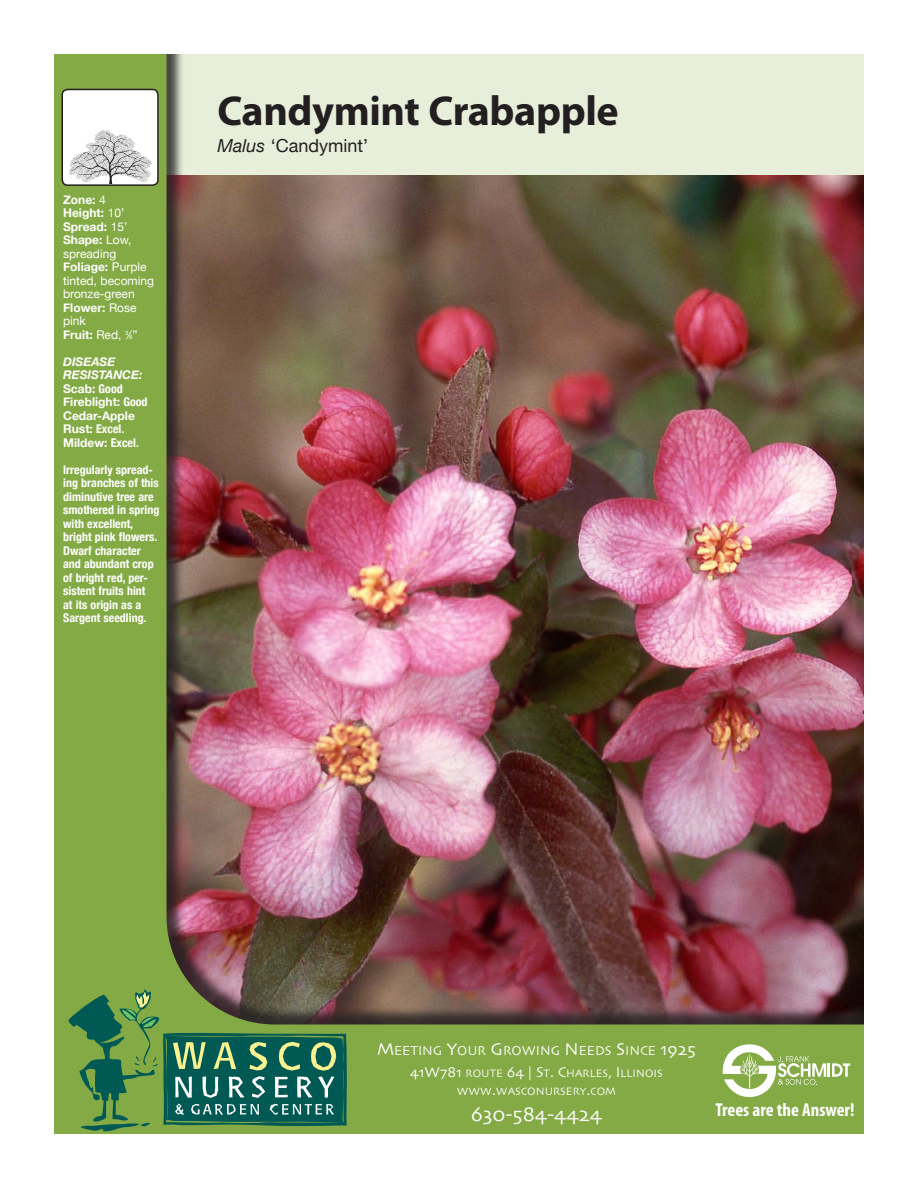
<style>
.page{position:relative;width:918px;height:1188px;background:#fff}
.page>*{position:absolute;margin:0;border:0;box-sizing:border-box;transform-origin:0 0}
.t1{font:700 42px "Myriad Pro";letter-spacing:-.01em;color:#231f20}
.t2{font:21px "Skia";color:#fff}
.t3{font:700 condensed 18.75px "Myriad Pro";color:#fff}
.t4{font:18px "Helvetica Neue";color:#231f20}
.t5{font:13.5px "Skia";color:#fff}
.t6{font:700 condensed 12px/13.5px "Helvetica Neue";color:#fff}
.t7{font:12px/13.5px "Helvetica Neue";color:#fff}
.t8{font:700 12px/13.5px "Helvetica Neue";color:#fff}
.t9{font:11.25px/18px "Skia";color:#fff;text-align:center}
.s1{font-weight:700}
.s2{font-size:6px}
.s3{font-style:italic}
.s4{font-stretch:condensed}
.s5{font-size:18px}
.s6{font-size:15px}
</style>
<div class="page">
<img style="left:54px;top:54px;width:810px;height:1080px">
<div style="left:62px;top:89px;width:96px;height:96px;background:#fff;border-radius:5px"></div>
<img style="left:69px;top:130px;width:82px;height:53px">
<div style="left:61px;top:89px;width:98px;height:97px;border:2px solid #231f20;border-radius:5px"></div>
<svg style="left:722px;top:1044px;width:128px;height:53px"></svg>
<svg style="left:66px;top:989px;width:281px;height:143px;background:#4e8154"></svg>
<p class="t7" style="left:63px;top:193px;width:92px"><span class="s1">Zone:</span> 4<br><span class="s1">Height:</span> 10’<br><span class="s1">Spread:</span> 15’<br><span class="s1">Shape:</span> Low, spreading<br><span class="s1">Foliage:</span> Purple tinted, becoming bronze-green<br><span class="s1">Flower:</span> Rose pink<br><span class="s1">Fruit:</span> Red, <sup>3</sup>⁄<span class="s2">8</span>”</p>
<p class="t8" style="left:63px;top:354px;width:86px"><span class="s3">DISEASE<br>RESISTANCE:<br></span>Scab: <span class="s4">Good<br></span>Fireblight: <span class="s4">Good<br></span>Cedar-Apple<br>Rust: <span class="s4">Excel.<br></span>Mildew: <span class="s4">Excel.</span></p>
<p class="t6" style="left:63px;top:463px;width:98px">Irregularly spread&shy;ing branches of this diminutive tree are smothered in spring with excellent, bright pink flowers.<br>Dwarf character and abundant crop of bright red, per&shy;sistent fruits hint<br>at its origin as a<br>Sargent seedling.</p>
<h1 class="t1" style="left:218px;top:84px;width:403px">Candymint Crabapple</h1>
<h3 class="t4" style="left:218px;top:135px;width:152px"><span class="s3">Malus</span> ‘Candymint’</h3>
<p class="t5" style="left:377px;top:1042px;width:320px"><span class="s5">M</span>EETING <span class="s5">Y</span>OUR <span class="s5">G</span> ROWING <span class="s5">N</span> EEDS <span class="s5">S</span>INCE <span class="s5">1925</span></p>
<p class="t9" style="left:410px;top:1065px;width:254px"><span class="s6">41W781</span> ROUTE <span class="s6">64 | S</span>T<span class="s6">. C</span>HARLES<span class="s6">, I</span> LLINOIS<br>WWW<span class="s6">.</span>WASCONURSERY<span class="s6">.</span>COM</p>
<h2 class="t2" style="left:471px;top:1101px;width:133px">630-584-4424</h2>
<h3 class="t3" style="left:715px;top:1098px;width:141px">Trees are the Answer!</h3>
</div>
